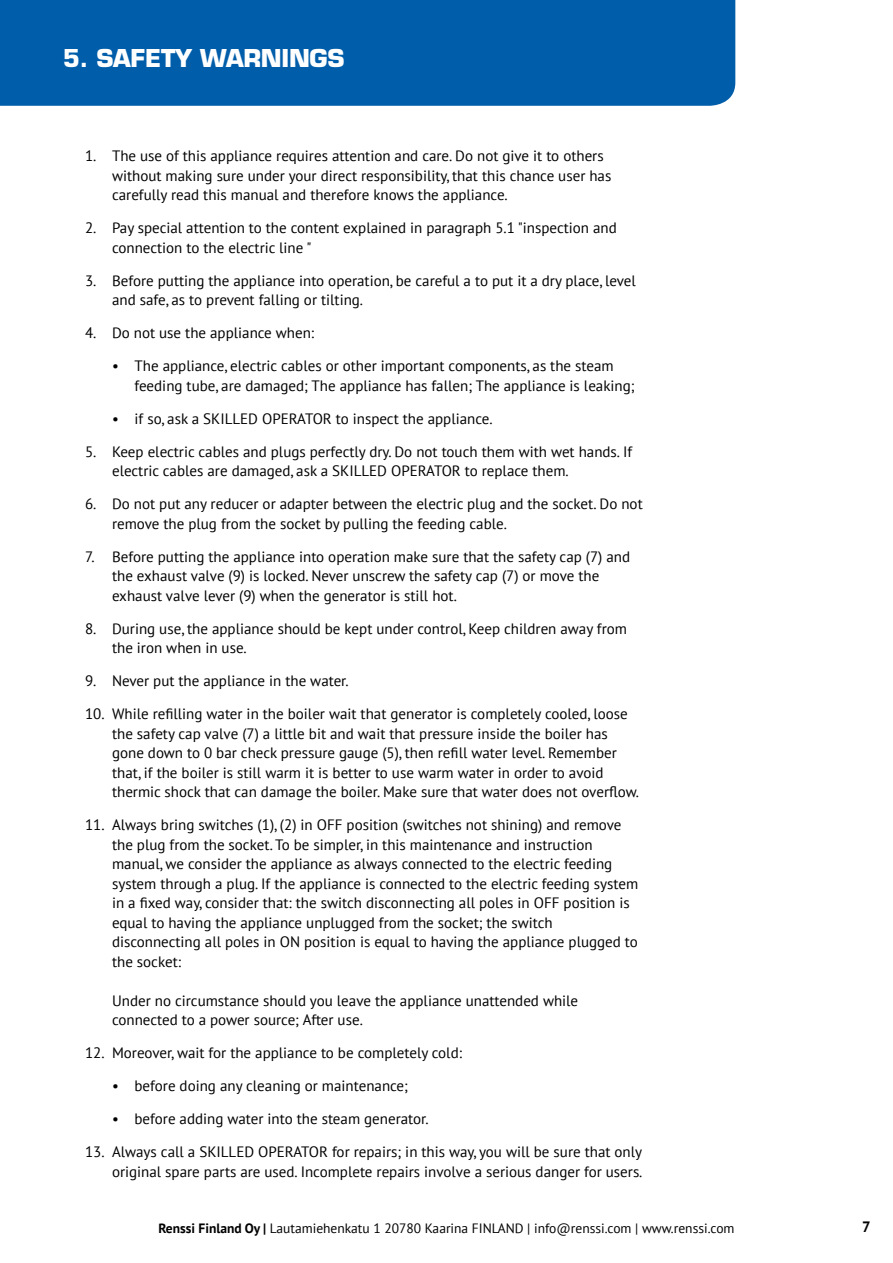
<style>
.page{position:relative;width:893px;height:1263px;background:#fff}
.page>*{position:absolute;margin:0;border:0;box-sizing:border-box;transform-origin:0 0}
.t1{font:700 24px "Eurostile LT Std";letter-spacing:-.01em;color:#fff}
.t2{font:15px/19.5px "PT Sans";color:#000}
.t3{font:700 15px "PT Sans";color:#000}
.t4{font:13.5px "PT Sans";color:#000}
.s1{font-weight:700}
</style>
<div class="page">
<div style="left:0;top:0;width:735px;height:106px;background:#005da9"></div>
<h1 class="t1" style="left:63px;top:49px;width:283px">5. SAFETY WARNINGS</h1>
<p class="t2" style="left:112px;top:148px;width:501px;text-indent:-27px">1. The use of this appliance requires attention and care. Do not give it to others without making sure under your direct responsibility, that this chance user has carefully read this manual and therefore knows the appliance.</p>
<p class="t2" style="left:112px;top:220px;width:506px;text-indent:-27px">2. Pay special attention to the content explained in paragraph 5.1 "inspection and connection to the electric line "</p>
<p class="t2" style="left:112px;top:272px;width:525px;text-indent:-27px">3. Before putting the appliance into operation, be careful a to put it a dry place, level and safe, as to prevent falling or tilting.</p>
<p class="t2" style="left:85px;top:325px;width:231px">4. Do not use the appliance when:</p>
<p class="t2" style="left:135px;top:358px;width:502px;text-indent:-22px">• The appliance, electric cables or other important components, as the steam feeding tube, are damaged; The appliance has fallen; The appliance is leaking;</p>
<p class="t2" style="left:112px;top:410px;width:382px">• if so, ask a SKILLED OPERATOR to inspect the appliance.</p>
<p class="t2" style="left:112px;top:443px;width:522px;text-indent:-27px">5. Keep electric cables and plugs perfectly dry. Do not touch them with wet hands. If electric cables are damaged, ask a SKILLED OPERATOR to replace them.</p>
<p class="t2" style="left:112px;top:496px;width:532px;text-indent:-27px">6. Do not put any reducer or adapter between the electric plug and the socket. Do not remove the plug from the socket by pulling the feeding cable.</p>
<p class="t2" style="left:112px;top:548px;width:520px;text-indent:-27px">7. Before putting the appliance into operation make sure that the safety cap (7) and the exhaust valve (9) is locked. Never unscrew the safety cap (7) or move the exhaust valve lever (9) when the generator is still hot.</p>
<p class="t2" style="left:112px;top:620px;width:516px;text-indent:-27px">8. During use, the appliance should be kept under control, Keep children away from the iron when in use.</p>
<p class="t2" style="left:85px;top:673px;width:265px">9. Never put the appliance in the water.</p>
<p class="t2" style="left:112px;top:706px;width:528px;text-indent:-27px">10. While refilling water in the boiler wait that generator is completely cooled, loose the safety cap valve (7) a little bit and wait that pressure inside the boiler has gone down to 0 bar check pressure gauge (5), then refill water level. Remember that, if the boiler is still warm it is better to use warm water in order to avoid thermic shock that can damage the boiler. Make sure that water does not overflow.</p>
<p class="t2" style="left:112px;top:817px;width:528px;text-indent:-27px">11. Always bring switches (1), (2) in OFF position (switches not shining) and remove the plug from the socket. To be simpler, in this maintenance and instruction manual, we consider the appliance as always connected to the electric feeding system through a plug. If the appliance is connected to the electric feeding system in a fixed way, consider that: the switch disconnecting all poles in OFF position is equal to having the appliance unplugged from the socket; the switch disconnecting all poles in ON position is equal to having the appliance plugged to the socket:</p>
<p class="t2" style="left:112px;top:992px;width:468px">Under no circumstance should you leave the appliance unattended while connected to a power source; After use.</p>
<p class="t2" style="left:85px;top:1045px;width:378px">12. Moreover, wait for the appliance to be completely cold:</p>
<p class="t2" style="left:112px;top:1078px;width:298px">• before doing any cleaning or maintenance;</p>
<p class="t2" style="left:112px;top:1111px;width:318px">• before adding water into the steam generator.</p>
<p class="t2" style="left:85px;top:1144px;width:559px;text-align:right">13. Always call a SKILLED OPERATOR for repairs; in this way, you will be sure that only original spare parts are used. Incomplete repairs involve a serious danger for users.</p>
<p class="t4" style="left:158px;top:1222px;width:578px"><span class="s1">Renssi Finland Oy |</span> Lautamiehenkatu 1 20780 Kaarina FINLAND | info@renssi.com | www.renssi.com</p>
<p class="t3" style="left:862px;top:1221px;width:10px">7</p>
</div>
